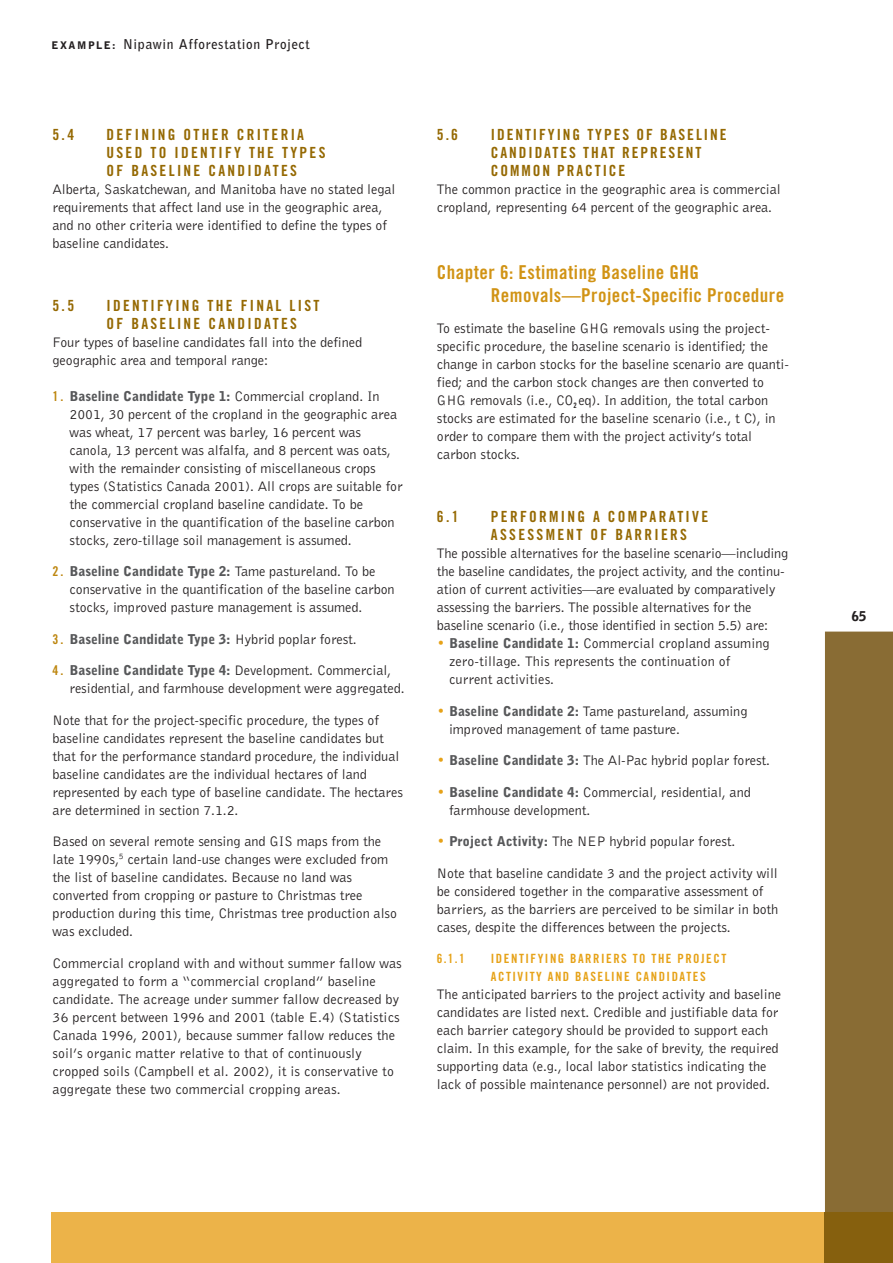
<style>
.page{position:relative;width:893px;height:1263px;background:#fff}
.page>*{position:absolute;margin:0;border:0;box-sizing:border-box;transform-origin:0 0}
.t1{font:19.2px/22.5px "Trade Gothic Bold Cond Twenty";letter-spacing:.025em;color:#d19314}
.t2{font:15.3px/18px "Trade Gothic Bold Cond Twenty";letter-spacing:.15em;color:#956903}
.t3{font:15.3px/18px "Trade Gothic Bold Cond Twenty";letter-spacing:.125em;color:#956903}
.t4{font:14.25px/18px "Bell Gothic BT";letter-spacing:-.005em;color:#231f20}
.t5{font:900 13.5px "Bell Gothic BT";color:#57585a}
.t6{font:700 13.5px "Bell Gothic BT";letter-spacing:.05em;color:#231f20}
.t7{font:900 13.5px "Bell Gothic BT";color:#231f20}
.t8{font:12.75px/18px "Trade Gothic Bold Cond Twenty";letter-spacing:.12em;color:#e6a218}
.s1{font-weight:900;font-size:10.5px}
.s2{font-family:"Trade Gothic Bold Cond Twenty";font-weight:400;color:#bd860f}
.s3{font-weight:400;font-size:14.25px;color:#231f20}
.s4{color:#e6a218}
.s5{font-weight:900;font-size:13.5px;color:#57585a}
</style>
<div class="page">
<div style="left:51px;top:1212px;width:842px;height:51px;background:#ecb349"></div>
<div style="left:825px;top:632px;width:68px;height:580px;background:#896c34"></div>
<div style="left:825px;top:1212px;width:68px;height:51px;background:#86600e"></div>
<p class="t6" style="left:51px;top:39px;width:260px"><span class="s1">EXAMPLE:</span> Nipawin Afforestation Project</p>
<p class="t2" style="left:53px;top:126px;width:23px">5.4</p>
<p class="t2" style="left:107px;top:126px;width:220px">DEFINING OTHER CRITERIA<br>USED TO IDENTIFY THE TYPES<br>OF BASELINE CANDIDATES</p>
<p class="t4" style="left:53px;top:181px;width:344px">Alberta, Saskatchewan, and Manitoba have no stated legal requirements that affect land use in the geographic area, and no other criteria were identified to define the types of baseline candidates.</p>
<p class="t2" style="left:53px;top:297px;width:23px">5.5</p>
<p class="t2" style="left:107px;top:297px;width:215px">IDENTIFYING THE FINAL LIST<br>OF BASELINE CANDIDATES</p>
<p class="t4" style="left:53px;top:334px;width:311px">Four types of baseline candidates fall into the defined geographic area and temporal range:</p>
<p class="t5" style="left:53px;top:391px;width:329px"><span class="s2">1 .</span> Baseline Candidate Type 1: <span class="s3">Commercial cropland. In</span></p>
<p class="t4" style="left:70px;top:406px;width:334px">2001, 30 percent of the cropland in the geographic area was wheat, 17 percent was barley, 16 percent was canola, 13 percent was alfalfa, and 8 percent was oats, with the remainder consisting of miscellaneous crops types (Statistics Canada 2001). All crops are suitable for the commercial cropland baseline candidate. To be conservative in the quantification of the baseline carbon stocks, zero-tillage soil management is assumed.</p>
<p class="t5" style="left:53px;top:566px;width:324px"><span class="s2">2 .</span> Baseline Candidate Type 2: <span class="s3">Tame pastureland. To be</span></p>
<p class="t4" style="left:70px;top:581px;width:327px">conservative in the quantification of the baseline carbon stocks, improved pasture management is assumed.</p>
<p class="t5" style="left:53px;top:634px;width:306px"><span class="s2">3 .</span> Baseline Candidate Type 3: <span class="s3">Hybrid poplar forest.</span></p>
<p class="t5" style="left:53px;top:665px;width:340px"><span class="s2">4 .</span> Baseline Candidate Type 4: <span class="s3">Development. Commercial,</span></p>
<p class="t4" style="left:70px;top:680px;width:337px">residential, and farmhouse development were aggregated.</p>
<p class="t4" style="left:53px;top:712px;width:352px">Note that for the project-specific procedure, the types of baseline candidates represent the baseline candidates but that for the performance standard procedure, the individual baseline candidates are the individual hectares of land represented by each type of baseline candidate. The hectares are determined in section 7.1.2.</p>
<p class="t4" style="left:53px;top:833px;width:346px">Based on several remote sensing and GIS maps from the late 1990s,<sup>5</sup> certain land-use changes were excluded from the list of baseline candidates. Because no land was converted from cropping or pasture to Christmas tree production during this time, Christmas tree production also was excluded.</p>
<p class="t4" style="left:53px;top:955px;width:351px">Commercial cropland with and without summer fallow was aggregated to form a “commercial cropland” baseline candidate. The acreage under summer fallow decreased by 36 percent between 1996 and 2001 (table E.4) (Statistics Canada 1996, 2001), because summer fallow reduces the soil’s organic matter relative to that of continuously cropped soils (Campbell et al. 2002), it is conservative to aggregate these two commercial cropping areas.</p>
<p class="t2" style="left:437px;top:126px;width:22px">5.6</p>
<p class="t3" style="left:491px;top:126px;width:237px">IDENTIFYING TYPES OF BASELINE<br>CANDIDATES THAT REPRESENT<br>COMMON PRACTICE</p>
<p class="t4" style="left:437px;top:181px;width:345px">The common practice in the geographic area is commercial cropland, representing 64 percent of the geographic area.</p>
<h1 class="t1" style="left:491px;top:262px;width:295px;text-indent:-54px">Chapter 6: Estimating Baseline GHG<br>Removals—Project-Specific Procedure</h1>
<p class="t4" style="left:437px;top:320px;width:354px">To estimate the baseline GHG removals using the project&shy;specific procedure, the baseline scenario is identified; the change in carbon stocks for the baseline scenario are quanti&shy;fied; and the carbon stock changes are then converted to GHG removals (i.e., CO<sub>2</sub> eq). In addition, the total carbon stocks are estimated for the baseline scenario (i.e., t C), in order to compare them with the project activity’s total carbon stocks.</p>
<p class="t2" style="left:437px;top:509px;width:23px">6.1</p>
<p class="t2" style="left:491px;top:509px;width:219px">PERFORMING A COMPARATIVE<br>ASSESSMENT OF BARRIERS</p>
<p class="t4" style="left:437px;top:545px;width:353px">The possible alternatives for the baseline scenario—including the baseline candidates, the project activity, and the continu&shy;ation of current activities—are evaluated by comparatively assessing the barriers. The possible alternatives for the baseline scenario (i.e., those identified in section 5.5) are:</p>
<p class="t4" style="left:449px;top:635px;width:322px;text-indent:-12px"><span class="s4">•</span> <span class="s5">Baseline Candidate 1:</span> Commercial cropland assuming zero-tillage. This represents the continuation of current activities.</p>
<p class="t4" style="left:449px;top:703px;width:300px;text-indent:-12px"><span class="s4">•</span> <span class="s5">Baseline Candidate 2:</span> Tame pastureland, assuming improved management of tame pasture.</p>
<p class="t4" style="left:437px;top:752px;width:335px"><span class="s4">•</span> <span class="s5">Baseline Candidate 3:</span> The Al-Pac hybrid poplar forest.</p>
<p class="t4" style="left:449px;top:784px;width:303px;text-indent:-12px"><span class="s4">•</span> <span class="s5">Baseline Candidate 4:</span> Commercial, residential, and farmhouse development.</p>
<p class="t4" style="left:437px;top:833px;width:300px"><span class="s4">•</span> <span class="s5">Project Activity:</span> The NEP hybrid popular forest.</p>
<p class="t4" style="left:437px;top:865px;width:343px">Note that baseline candidate 3 and the project activity will be considered together in the comparative assessment of barriers, as the barriers are perceived to be similar in both cases, despite the differences between the projects.</p>
<p class="t8" style="left:437px;top:950px;width:29px">6.1.1</p>
<p class="t8" style="left:491px;top:950px;width:237px">IDENTIFYING BARRIERS TO THE PROJECT<br>ACTIVITY AND BASELINE CANDIDATES</p>
<p class="t4" style="left:437px;top:986px;width:346px">The anticipated barriers to the project activity and baseline candidates are listed next. Credible and justifiable data for each barrier category should be provided to support each claim. In this example, for the sake of brevity, the required supporting data (e.g., local labor statistics indicating the lack of possible maintenance personnel) are not provided.</p>
<p class="t7" style="left:851px;top:611px;width:16px">65</p>
</div>
